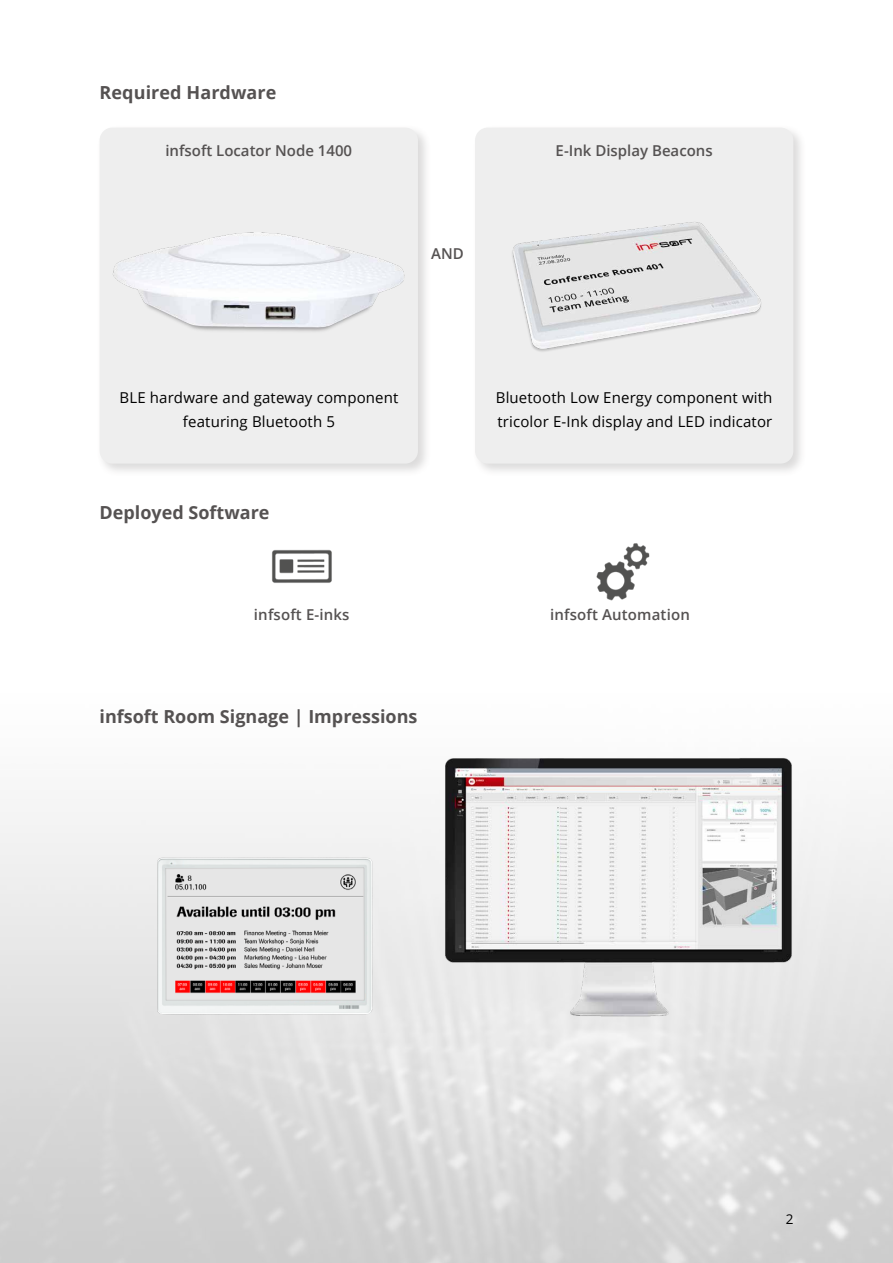
<style>
.page{position:relative;width:893px;height:1263px;background:#fff}
.page>*{position:absolute;margin:0;border:0;box-sizing:border-box;transform-origin:0 0}
.t1{font:700 18px "Open Sans";color:#555252}
.t2{font:15px/24px "Open Sans";letter-spacing:.01em;color:#000;text-align:center}
.t3{font:600 15px "Open Sans";color:#555252}
.t4{font:13.5px "Open Sans";color:#000}
</style>
<div class="page">
<img style="left:143px;top:850px;width:238px;height:177px">
<img style="left:432px;top:752px;width:374px;height:269px">
<div style="left:97px;top:125px;width:334px;height:352px;background:#555252;opacity:.21"></div>
<div style="left:100px;top:128px;width:318px;height:336px;background:#eee;border-radius:13px"></div>
<img style="left:113px;top:232px;width:292px;height:100px">
<div style="left:472px;top:125px;width:335px;height:352px;background:#555252;opacity:.21"></div>
<div style="left:475px;top:128px;width:318px;height:336px;background:#eee;border-radius:13px"></div>
<img style="left:512px;top:222px;width:249px;height:130px">
<img style="left:272px;top:549px;width:60px;height:34px">
<img style="left:596px;top:543px;width:54px;height:58px">
<p class="t1" style="left:100px;top:80px;width:178px">Required Hardware</p>
<p class="t3" style="left:165px;top:141px;width:188px">infsoft Locator Node 1400</p>
<p class="t3" style="left:556px;top:141px;width:159px">E-Ink Display Beacons</p>
<p class="t3" style="left:431px;top:243px;width:34px">AND</p>
<p class="t2" style="left:120px;top:385px;width:280px">BLE hardware and gateway component featuring Bluetooth 5</p>
<p class="t1" style="left:100px;top:499px;width:171px">Deployed Software</p>
<p class="t2" style="left:496px;top:385px;width:278px;text-align:left">Bluetooth Low Energy component with tricolor E-Ink display and LED indicator</p>
<p class="t3" style="left:254px;top:604px;width:97px">infsoft E-inks</p>
<p class="t3" style="left:550px;top:604px;width:141px">infsoft Automation</p>
<p class="t1" style="left:100px;top:704px;width:319px">infsoft Room Signage | Impressions</p>
<p class="t4" style="left:786px;top:1209px;width:9px">2</p>
</div>
